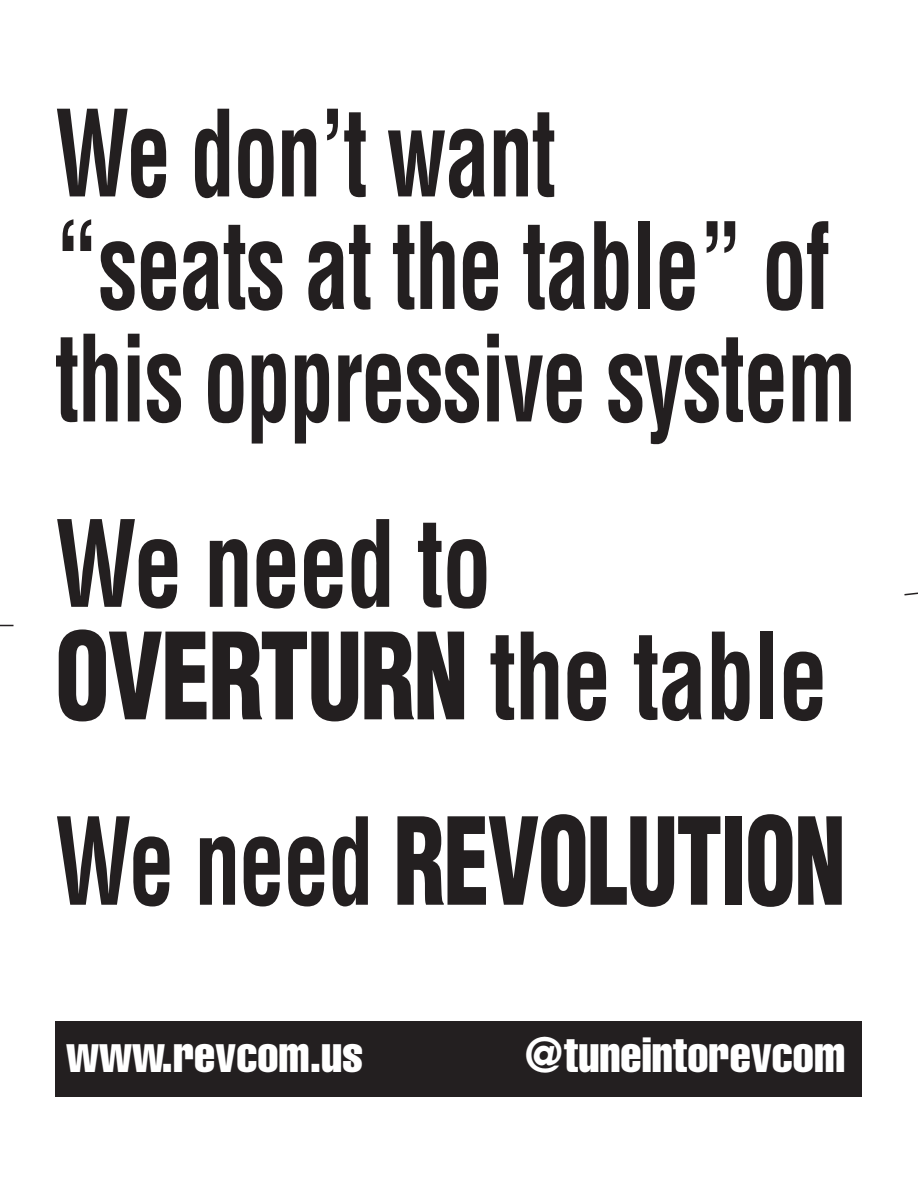
<style>
.page{position:relative;width:918px;height:1188px;background:#fff}
.page>*{position:absolute;margin:0;border:0;box-sizing:border-box;transform-origin:0 0}
.Head-Medium{font:900 condensed 117.9px "Helvetica LT Std";letter-spacing:-.02em;color:#231f20;scale:.79 1}
.Head-Medium-2{font:700 condensed 117px/112.5px "Helvetica LT Std";letter-spacing:-.02em;color:#231f20;scale:.77 1}
.Head-Medium-3{font:700 condensed 117px/112.5px "Helvetica LT Std";letter-spacing:-.02em;color:#231f20;scale:.85 1}
.Head-Medium-4{font:48.6px "Helvetica LT Std Comp";color:#fff}
.s1{font-weight:900}
.s2{font-weight:700}
</style>
<div class="page">
<div style="left:56px;top:1021px;width:806px;height:75px;background:#231f20"></div>
<svg style="left:0;top:625px;width:14px;height:1px"></svg>
<svg style="left:904px;top:592px;width:14px;height:4px"></svg>
<p class="Head-Medium-2" style="left:55px;top:97px;width:1043px">We don’t want<br>“seats at the table” of this oppressive system</p>
<p class="Head-Medium-3" style="left:55px;top:507px;width:911px">We need to<br><span class="s1">OVERTURN</span> the table</p>
<p class="Head-Medium" style="left:55px;top:787px;width:1003px"><span class="s2">We need</span> REVOLUTION</p>
<p class="Head-Medium-4" style="left:66px;top:1023px;width:299px">www.revcom.us</p>
<p class="Head-Medium-4" style="left:524px;top:1023px;width:323px">@tuneintorevcom</p>
</div>
